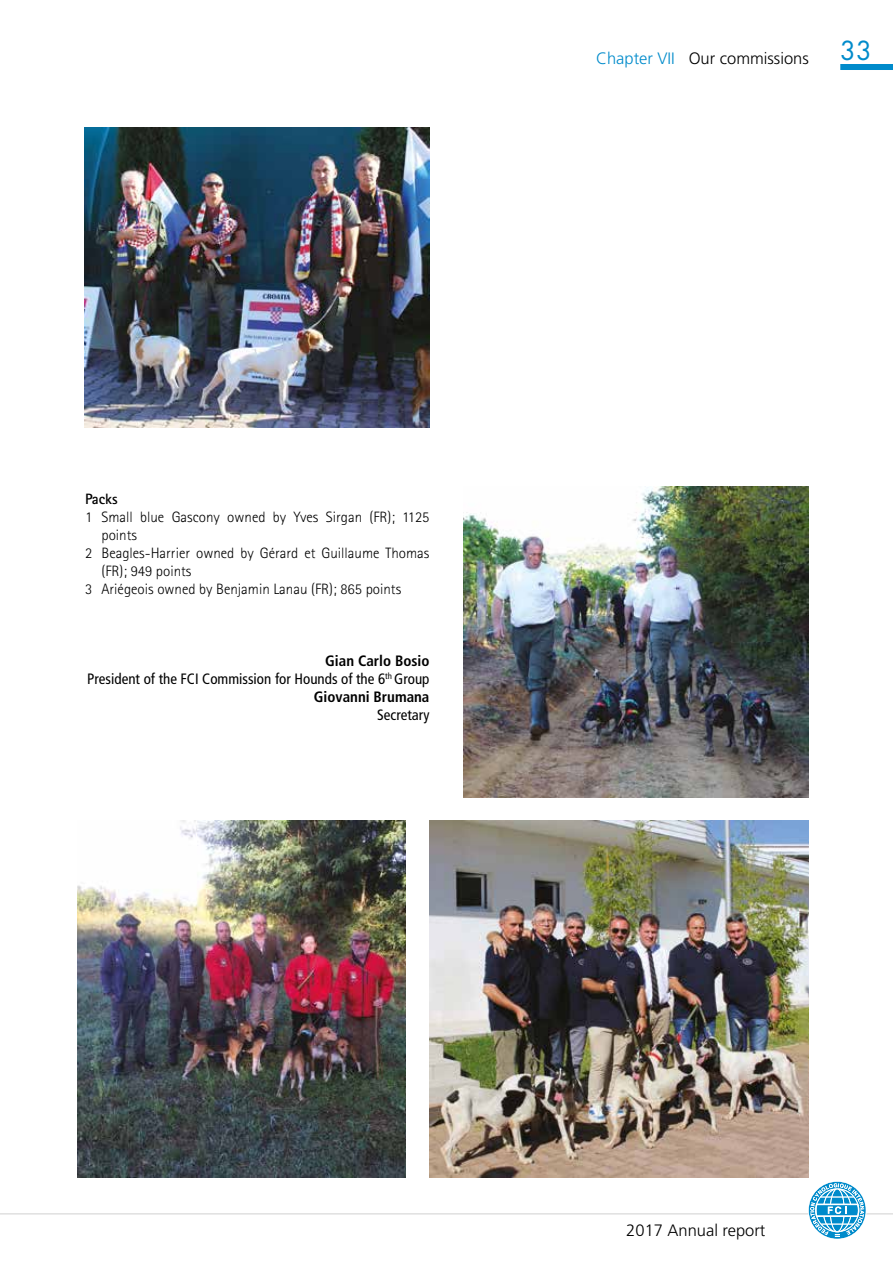
<style>
.page{position:relative;width:893px;height:1263px;background:#fff}
.page>*{position:absolute;margin:0;border:0;box-sizing:border-box;transform-origin:0 0}
.t1{font:300 16.5px "Frutiger";color:#000}
.t2{font:300 15px "AT Rotis Sans Serif";color:#000}
.t3{font:condensed 15px/18px "Frutiger";color:#000;text-align:right}
.t4{font:700 15px "AT Rotis Sans Serif";color:#000}
.s1{color:#008bcb}
.s2{font-weight:700}
</style>
<div class="page">
<div style="left:840px;top:64px;width:53px;height:6px;background:#008bcb"></div>
<hr style="left:0;top:1213px;width:893px;height:1px;background:#d0d0d0">
<svg style="left:808px;top:1181px;width:59px;height:58px"></svg>
<img style="left:84px;top:128px;width:345px;height:300px">
<img style="left:463px;top:487px;width:346px;height:310px">
<img style="left:429px;top:821px;width:380px;height:357px">
<img style="left:78px;top:821px;width:327px;height:357px">
<p class="t1" style="left:596px;top:49px;width:277px"><span class="s1">Chapter VII</span> Our commissions <sup>33</sup></p>
<p class="t4" style="left:85px;top:489px;width:34px">Packs</p>
<p class="t2" style="left:85px;top:508px;width:346px">1 Small blue Gascony owned by Yves Sirgan (FR); 1125</p>
<p class="t2" style="left:102px;top:526px;width:37px">points</p>
<p class="t2" style="left:85px;top:544px;width:346px">2 Beagles-Harrier owned by Gérard et Guillaume Thomas</p>
<p class="t2" style="left:102px;top:562px;width:91px">(FR); 949 points</p>
<p class="t2" style="left:85px;top:580px;width:318px">3 Ariégeois owned by Benjamin Lanau (FR); 865 points</p>
<p class="t3" style="left:87px;top:652px;width:344px"><span class="s2">Gian Carlo Bosio<br></span>President of the FCI Commission for Hounds of the 6<sup>th</sup> Group<br><span class="s2">Giovanni Brumana</span></p>
<p class="t3" style="left:377px;top:706px;width:54px">Secretary</p>
<p class="t1" style="left:626px;top:1220px;width:141px">2017 Annual report</p>
</div>
